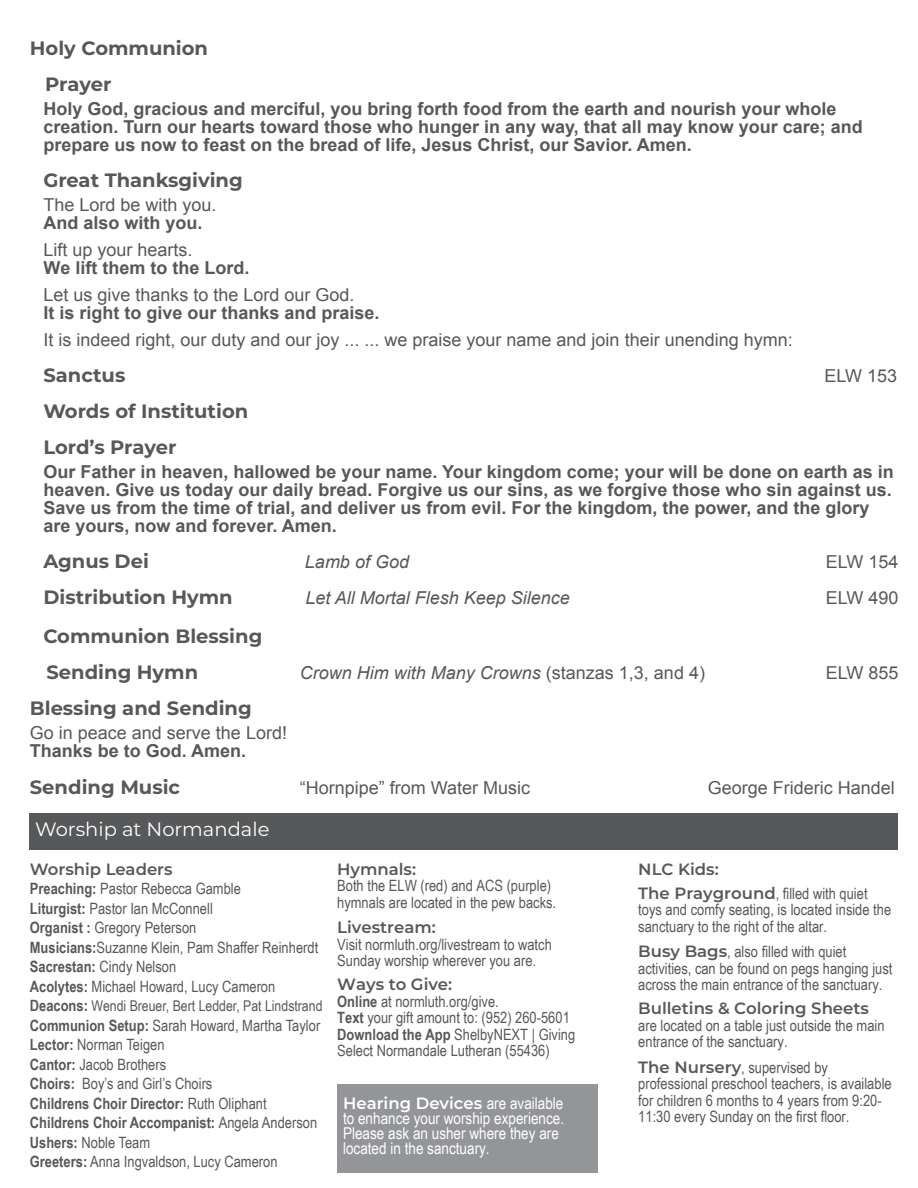
<style>
.page{position:relative;width:918px;height:1188px;background:#fff}
.page>*{position:absolute;margin:0;border:0;box-sizing:border-box;transform-origin:0 0}
.t1{font:700 19.35px "Montserrat";color:#57585a}
.t2{font:19.35px "Montserrat";color:#fff}
.t3{font:700 17.85px/18px "Arial";color:#57585a}
.t4{font:17.85px "Arial";color:#57585a}
.t5{font:italic 17.85px "Arial";color:#57585a}
.t6{font:16.35px/15px "Arial Narrow";color:#fff}
.t7{font:600 16.35px "Montserrat";color:#57585a}
.t8{font:15.6px/16.5px "Arial Narrow";color:#57585a}
.t9{font:700 15.6px "Arial Narrow";color:#57585a}
.t10{font:14.85px "Arial Narrow";color:#57585a}
.s1{font-style:normal}
.s2{font-family:"Montserrat";font-weight:600;font-size:16.35px}
.s3{font-weight:700}
.s4{font-weight:700;font-size:15.6px}
.s5{font-weight:400}
.s6{font-family:"Montserrat";font-weight:600}
</style>
<div class="page">
<div style="left:30px;top:813px;width:868px;height:37px;background:#57585a"></div>
<div style="left:337px;top:1084px;width:260px;height:88px;background:#939598"></div>
<p class="t1" style="left:30px;top:34px;width:180px">Holy Communion</p>
<p class="t1" style="left:45px;top:70px;width:68px">Prayer</p>
<p class="t3" style="left:43px;top:100px;width:821px">Holy God, gracious and merciful, you bring forth food from the earth and nourish your whole creation. Turn our hearts toward those who hunger in any way, that all may know your care; and prepare us now to feast on the bread of life, Jesus Christ, our Savior. Amen.</p>
<p class="t1" style="left:43px;top:166px;width:201px">Great Thanksgiving</p>
<p class="t4" style="left:43px;top:193px;width:175px">The Lord be with you.</p>
<p class="t3" style="left:43px;top:214px;width:161px">And also with you.</p>
<p class="t4" style="left:43px;top:238px;width:151px">Lift up your hearts.</p>
<p class="t3" style="left:43px;top:259px;width:208px">We lift them to the Lord.</p>
<p class="t4" style="left:43px;top:283px;width:313px">Let us give thanks to the Lord our God.</p>
<p class="t3" style="left:43px;top:304px;width:338px">It is right to give our thanks and praise.</p>
<p class="t4" style="left:43px;top:328px;width:751px">It is indeed right, our duty and our joy ... ... we praise your name and join their unending hymn:</p>
<p class="t1" style="left:43px;top:361px;width:83px">Sanctus</p>
<p class="t4" style="left:825px;top:364px;width:74px">ELW 153</p>
<p class="t1" style="left:43px;top:397px;width:206px">Words of Institution</p>
<p class="t1" style="left:43px;top:433px;width:135px">Lord’s Prayer</p>
<p class="t3" style="left:43px;top:463px;width:852px">Our Father in heaven, hallowed be your name. Your kingdom come; your will be done on earth as in</p>
<p class="t3" style="left:43px;top:481px;width:850px">heaven. Give us today our daily bread. Forgive us our sins, as we forgive those who sin against us.</p>
<p class="t3" style="left:43px;top:499px;width:828px">Save us from the time of trial, and deliver us from evil. For the kingdom, the power, and the glory are yours, now and forever. Amen.</p>
<p class="t1" style="left:43px;top:547px;width:107px">Agnus Dei</p>
<p class="t5" style="left:305px;top:550px;width:106px">Lamb of God</p>
<p class="t4" style="left:826px;top:550px;width:74px">ELW 154</p>
<p class="t1" style="left:43px;top:583px;width:191px">Distribution Hymn</p>
<p class="t5" style="left:305px;top:586px;width:266px">Let All Mortal Flesh Keep Silence</p>
<p class="t4" style="left:826px;top:586px;width:74px">ELW 490</p>
<p class="t1" style="left:43px;top:622px;width:221px">Communion Blessing</p>
<p class="t1" style="left:46px;top:658px;width:153px">Sending Hymn</p>
<p class="t5" style="left:300px;top:661px;width:407px">Crown Him with Many Crowns <span class="s1">(stanzas 1,3, and 4)</span></p>
<p class="t4" style="left:826px;top:661px;width:74px">ELW 855</p>
<p class="t1" style="left:30px;top:694px;width:224px">Blessing and Sending</p>
<p class="t4" style="left:30px;top:721px;width:259px">Go in peace and serve the Lord!</p>
<p class="t3" style="left:30px;top:742px;width:218px">Thanks be to God. Amen.</p>
<p class="t1" style="left:30px;top:773px;width:152px">Sending Music</p>
<p class="t4" style="left:300px;top:776px;width:232px">“Hornpipe” from Water Music</p>
<p class="t4" style="left:708px;top:776px;width:189px">George Frideric Handel</p>
<p class="t2" style="left:35px;top:816px;width:236px">Worship at Normandale</p>
<p class="t7" style="left:638px;top:857px;width:82px">NLC Kids:</p>
<p class="t8" style="left:638px;top:884px;width:254px"><span class="s2">The Prayground</span>, filled with quiet toys and comfy seating, is located inside the sanctuary to the right of the altar.</p>
<p class="t8" style="left:638px;top:943px;width:256px"><span class="s2">Busy Bags</span>, also filled with quiet activities, can be found on pegs hanging just across the main entrance of the sanctuary.</p>
<p class="t7" style="left:638px;top:997px;width:232px">Bulletins &amp; Coloring Sheets</p>
<p class="t8" style="left:638px;top:1016px;width:248px">are located on a table just outside the main entrance of the sanctuary.</p>
<p class="t8" style="left:638px;top:1058px;width:255px"><span class="s2">The Nursery</span>, supervised by professional preschool teachers, is available for children 6 months to 4 years from 9:20- 11:30 every Sunday on the first floor.</p>
<p class="t7" style="left:30px;top:857px;width:144px">Worship Leaders</p>
<p class="t8" style="left:30px;top:880px;width:213px"><span class="s3">Preaching:</span> Pastor Rebecca Gamble</p>
<p class="t8" style="left:30px;top:899px;width:185px"><span class="s3">Liturgist:</span> Pastor Ian McConnell</p>
<p class="t8" style="left:30px;top:919px;width:168px"><span class="s3">Organist :</span> Gregory Peterson</p>
<p class="t8" style="left:30px;top:938px;width:290px"><span class="s3">Musicians:</span>Suzanne Klein, Pam Shaffer Reinherdt</p>
<p class="t8" style="left:30px;top:958px;width:148px"><span class="s3">Sacrestan:</span> Cindy Nelson</p>
<p class="t8" style="left:30px;top:977px;width:247px"><span class="s3">Acolytes:</span> Michael Howard, Lucy Cameron</p>
<p class="t10" style="left:30px;top:995px;width:294px"><span class="s4">Deacons:</span> Wendi Breuer, Bert Ledder, Pat Lindstrand</p>
<p class="t8" style="left:30px;top:1016px;width:292px"><span class="s3">Communion Setup:</span> Sarah Howard, Martha Taylor</p>
<p class="t8" style="left:30px;top:1036px;width:136px"><span class="s3">Lector:</span> Norman Teigen</p>
<p class="t8" style="left:30px;top:1055px;width:138px"><span class="s3">Cantor:</span> Jacob Brothers</p>
<p class="t8" style="left:30px;top:1075px;width:184px"><span class="s3">Choirs:</span> Boy’s and Girl’s Choirs</p>
<p class="t9" style="left:30px;top:1091px;width:238px">Childrens Choir Director: <span class="s5">Ruth Oliphant</span></p>
<p class="t9" style="left:30px;top:1111px;width:289px">Childrens Choir Accompanist: <span class="s5">Angela Anderson</span></p>
<p class="t8" style="left:30px;top:1133px;width:122px"><span class="s3">Ushers:</span> Noble Team</p>
<p class="t8" style="left:30px;top:1153px;width:249px"><span class="s3">Greeters:</span> Anna Ingvaldson, Lucy Cameron</p>
<p class="t7" style="left:337px;top:857px;width:80px">Hymnals:</p>
<p class="t8" style="left:337px;top:877px;width:215px">Both the ELW (red) and ACS (purple)</p>
<p class="t8" style="left:337px;top:893px;width:220px">hymnals are located in the pew backs.</p>
<p class="t7" style="left:337px;top:916px;width:100px">Livestream:</p>
<p class="t8" style="left:337px;top:935px;width:216px">Visit normluth.org/livestream to watch<br>Sunday worship wherever you are.</p>
<p class="t7" style="left:337px;top:973px;width:117px">Ways to Give:</p>
<p class="t8" style="left:337px;top:992px;width:163px"><span class="s3">Online</span> at normluth.org/give.</p>
<p class="t8" style="left:337px;top:1009px;width:234px"><span class="s3">Text</span> your gift amount to: (952) 260-5601</p>
<p class="t8" style="left:337px;top:1025px;width:240px"><span class="s3">Download the App</span> ShelbyNEXT | Giving<br>Select Normandale Lutheran (55436)</p>
<p class="t6" style="left:343px;top:1096px;width:223px"><span class="s6">Hearing Devices</span> are available to enhance your worship experience.<br>Please ask an usher where they are located in the sanctuary.</p>
</div>
